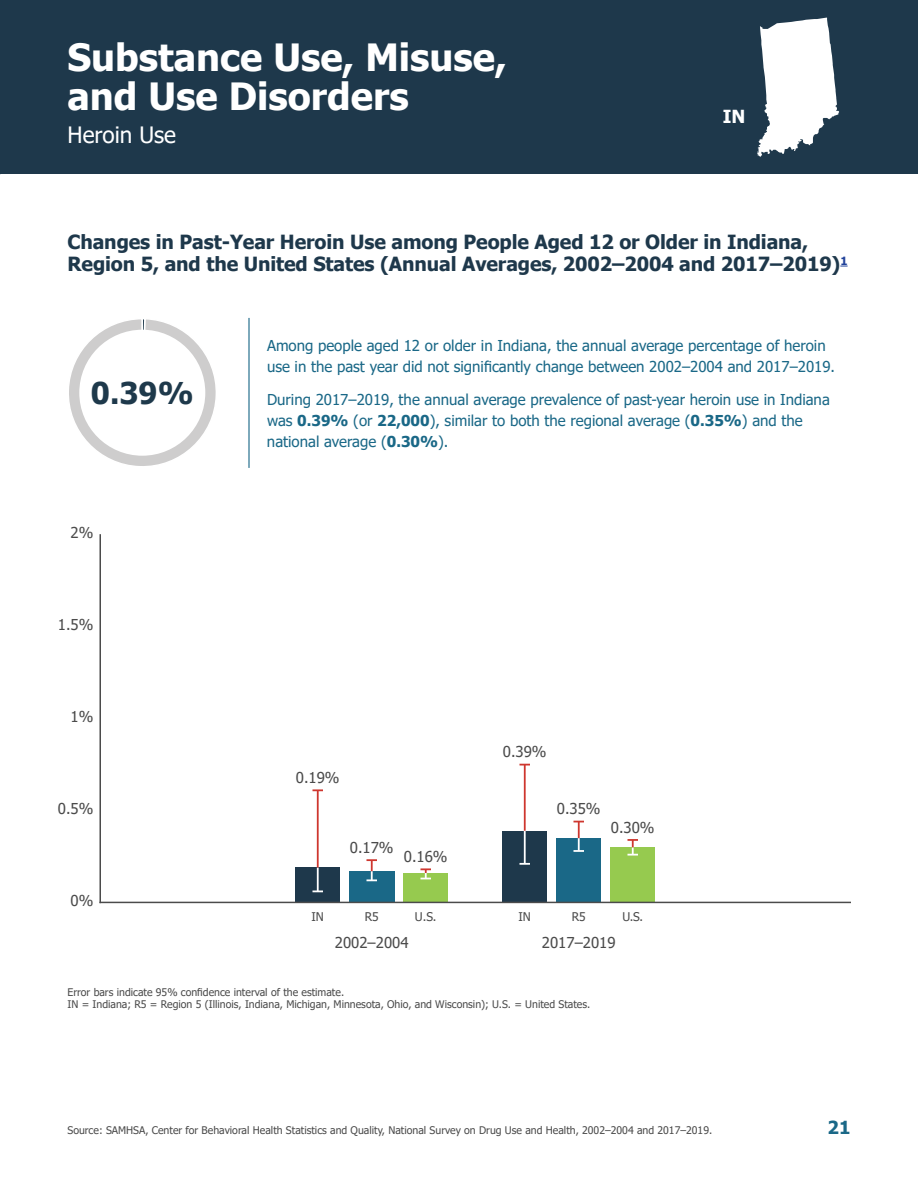
<style>
.page{position:relative;width:918px;height:1188px;background:#fff}
.page>*{position:absolute;margin:0;border:0;box-sizing:border-box;transform-origin:0 0}
.t1{font:700 37.5px/39px "Tahoma";color:#fff}
.t2{font:700 30px "Tahoma";color:#1e394b}
.t3{font:22.5px "Tahoma";color:#fff}
.t4{font:700 19.5px/22.5px "Tahoma";letter-spacing:-.005em;color:#1e384b}
.t5{font:700 18px "Tahoma";color:#1a6887}
.t6{font:700 18px "Tahoma";color:#fff}
.t7{font:15px/21px "Tahoma";color:#1a6887}
.t8{font:15px "Tahoma";color:#4b4b4b}
.t9{font:12px "Tahoma";color:#4b4b4b}
.t10{font:10.5px "Tahoma";color:#4b4b4b}
.s1{font-weight:700}
</style>
<div class="page">
<div style="left:0;top:0;width:918px;height:174px;background:#1e384b"></div>
<svg style="left:757px;top:18px;width:82px;height:139px"></svg>
<hr style="left:248px;top:318px;width:2px;height:150px;background:#1a6887">
<svg style="left:69px;top:319px;width:147px;height:147px"></svg>
<div style="left:79px;top:330px;width:126px;height:126px;background:#fff;border-radius:50%"></div>
<img style="left:99px;top:534px;width:751px;height:370px">
<h1 class="t1" style="left:68px;top:40px;width:441px">Substance Use, Misuse, and Use Disorders</h1>
<h3 class="t3" style="left:68px;top:120px;width:110px">Heroin Use</h3>
<p class="t6" style="left:723px;top:104px;width:24px">IN</p>
<p class="t4" style="left:68px;top:231px;width:782px">Changes in Past-Year Heroin Use among People Aged 12 or Older in Indiana,<br>Region 5, and the United States (Annual Averages, 2002–2004 and 2017–2019)<sup>1</sup></p>
<h2 class="t2" style="left:91px;top:372px;width:104px">0.39%</h2>
<p class="t8" style="left:71px;top:523px;width:24px">2%</p>
<p class="t8" style="left:58px;top:615px;width:37px">1.5%</p>
<p class="t8" style="left:71px;top:707px;width:24px">1%</p>
<p class="t8" style="left:58px;top:798px;width:37px">0.5%</p>
<p class="t8" style="left:71px;top:890px;width:24px">0%</p>
<p class="t7" style="left:267px;top:336px;width:570px">Among people aged 12 or older in Indiana, the annual average percentage of heroin use in the past year did not significantly change between 2002–2004 and 2017–2019.</p>
<p class="t7" style="left:267px;top:390px;width:564px">During 2017–2019, the annual average prevalence of past-year heroin use in Indiana was <span class="s1">0.39%</span> (or <span class="s1">22,000</span>), similar to both the regional average (<span class="s1">0.35%</span>) and the national average (<span class="s1">0.30%</span>).</p>
<p class="t8" style="left:296px;top:767px;width:45px">0.19%</p>
<p class="t8" style="left:350px;top:837px;width:45px">0.17%</p>
<p class="t8" style="left:404px;top:846px;width:45px">0.16%</p>
<p class="t8" style="left:503px;top:742px;width:45px">0.39%</p>
<p class="t8" style="left:557px;top:799px;width:45px">0.35%</p>
<p class="t8" style="left:611px;top:817px;width:45px">0.30%</p>
<p class="t9" style="left:312px;top:908px;width:14px">IN</p>
<p class="t9" style="left:365px;top:908px;width:16px">R5</p>
<p class="t9" style="left:415px;top:908px;width:23px">U.S.</p>
<p class="t9" style="left:519px;top:908px;width:14px">IN</p>
<p class="t9" style="left:572px;top:908px;width:15px">R5</p>
<p class="t9" style="left:623px;top:908px;width:22px">U.S.</p>
<p class="t8" style="left:335px;top:932px;width:75px">2002–2004</p>
<p class="t8" style="left:542px;top:932px;width:75px">2017–2019</p>
<p class="t10" style="left:68px;top:985px;width:278px">Error bars indicate 95% confidence interval of the estimate.</p>
<p class="t10" style="left:68px;top:998px;width:524px">IN = Indiana; R5 = Region 5 (Illinois, Indiana, Michigan, Minnesota, Ohio, and Wisconsin); U.S. = United States.</p>
<p class="t10" style="left:68px;top:1123px;width:646px">Source: SAMHSA, Center for Behavioral Health Statistics and Quality, National Survey on Drug Use and Health, 2002–2004 and 2017–2019.</p>
<p class="t5" style="left:828px;top:1115px;width:24px">21</p>
</div>
